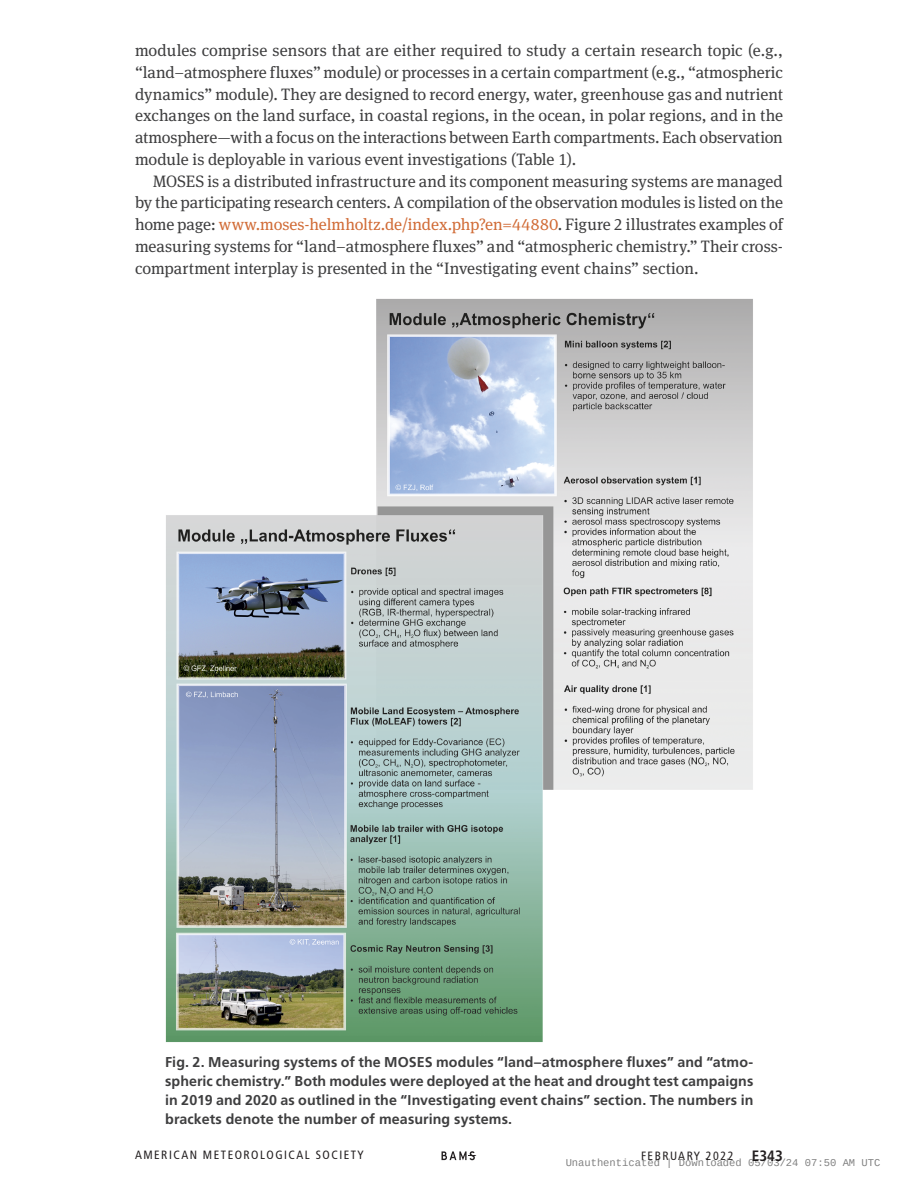
<style>
.page{position:relative;width:918px;height:1188px;background:#fff}
.page>*{position:absolute;margin:0;border:0;box-sizing:border-box;transform-origin:0 0}
.t1{font:16.5px/21.8px "Meta Serif Pro";letter-spacing:-.005em;color:#3e3e3f;text-align:justify}
.t2{font:700 14.25px/18.8px "Frutiger LT Pro";letter-spacing:.005em;color:#3e3e3f;text-align:justify}
.t3{font:condensed 12px "Frutiger LT Pro";letter-spacing:.125em;color:#231f20}
.t4{font:10.5px "Liberation Mono";color:rgb(0 0 0/.5)}
.s1{color:#d16c37}
.s2{font-weight:700;font-size:15px}
</style>
<div class="page">
<svg style="left:442px;top:1151px;width:34px;height:9px"></svg>
<img style="left:165px;top:299px;width:588px;height:743px">
<p class="t1" style="left:135px;top:39px;width:650px">modules comprise sensors that are either required to study a certain research topic (e.g., “land–atmosphere fluxes” module) or processes in a certain compartment (e.g., “atmospheric dynamics” module). They are designed to record energy, water, greenhouse gas and nutrient exchanges on the land surface, in coastal regions, in the ocean, in polar regions, and in the atmosphere—with a focus on the interactions between Earth compartments. Each observation module is deployable in various event investigations (Table 1).</p>
<p class="t1" style="left:135px;top:169px;width:650px;text-indent:18px">MOSES is a distributed infrastructure and its component measuring systems are managed by the participating research centers. A compilation of the observation modules is listed on the home page: <span class="s1">www.moses-helmholtz.de/index.php?en=44880</span>. Figure 2 illustrates examples of measuring systems for “land–atmosphere fluxes” and “atmospheric chemistry.” Their cross&shy;compartment interplay is presented in the “Investigating event chains” section.</p>
<p class="t2" style="left:165px;top:1053px;width:590px">Fig. 2. Measuring systems of the MOSES modules “land–atmosphere fluxes” and “atmo&shy;spheric chemistry.” Both modules were deployed at the heat and drought test campaigns in 2019 and 2020 as outlined in the “Investigating event chains” section. The numbers in brackets denote the number of measuring systems.</p>
<p class="t4" style="left:566px;top:1157px;width:316px">Unauthenticated | Downloaded 05/03/24 07:50 AM UTC</p>
<p class="t3" style="left:135px;top:1148px;width:230px">AMERICAN METEOROLOGICAL SOCIETY</p>
<p class="t3" style="left:641px;top:1149px;width:143px">FEBRUARY 2022 <span class="s2">E343</span></p>
</div>
